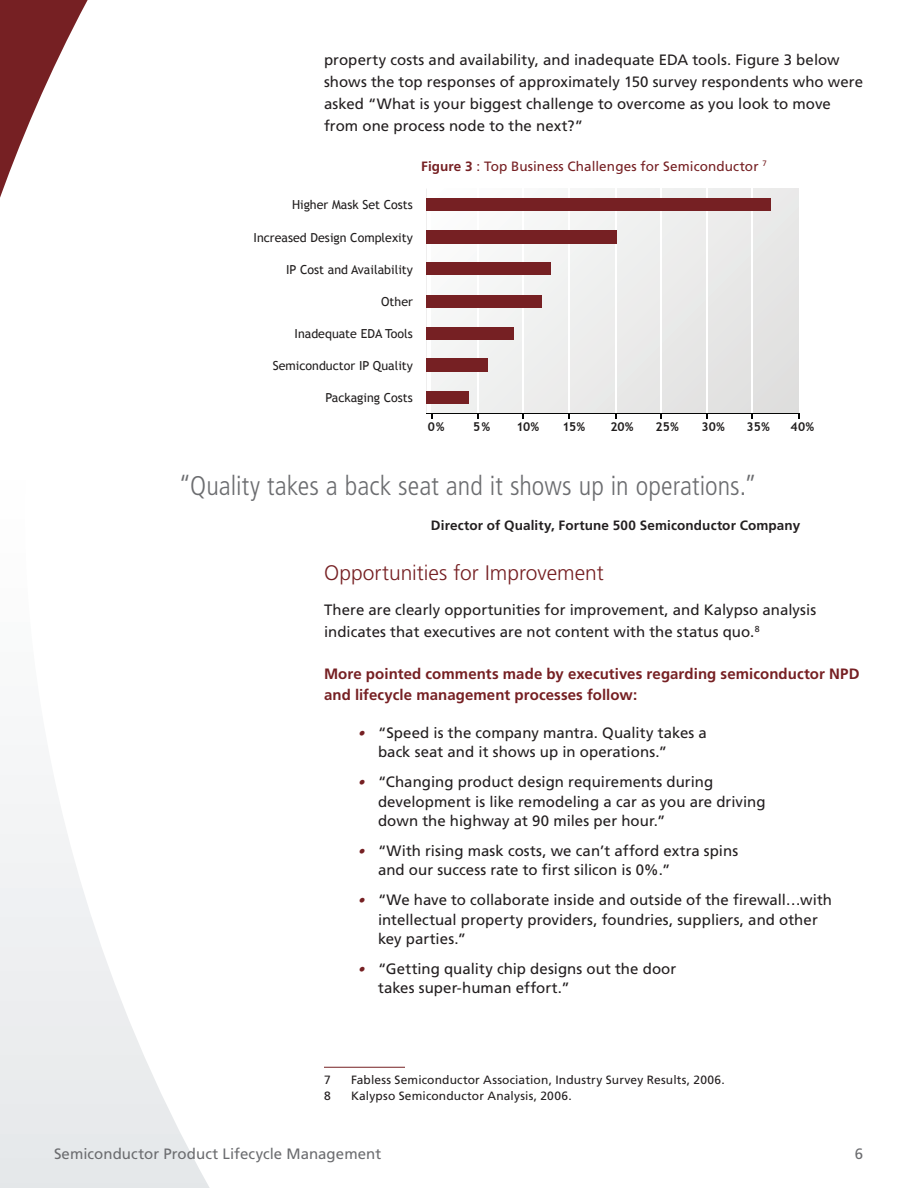
<style>
.page{position:relative;width:918px;height:1188px;background:#fff}
.page>*{position:absolute;margin:0;border:0;box-sizing:border-box;transform-origin:0 0}
.t1{font:300 condensed 27px "Frutiger LT Std";color:#6c6d70}
.SubHeading{font:300 21px "Frutiger LT Std";color:#762023}
.Bullets{font:15px/19.5px "Frutiger LT Std";letter-spacing:.005em;color:#231f20}
.Footnote{font:15px/21.8px "Frutiger LT Std";letter-spacing:.005em;color:#231f20}
.Body{font:15px/21.8px "Frutiger LT Std";letter-spacing:.005em;color:#231f20}
.Body-2{font:700 15px/21.8px "Frutiger LT Std";letter-spacing:.005em;color:#762023}
.t2{font:15px "Frutiger LT Std";letter-spacing:.005em;color:#6c6d70}
.QuoteByline{font:700 13.5px "Frutiger LT Std";letter-spacing:.01em;color:#231f20}
.t3{font:13.5px "Frutiger LT Std";letter-spacing:.01em;color:#762023}
.t4{font:12.45px "Trebuchet MS";color:#211e1e}
.t5{font:700 12.15px "Trebuchet MS";color:#211e1e}
.Footnote-2{font:12px "Frutiger LT Std";letter-spacing:.015em;color:#231f20}
.s1{font-weight:700}
.s2{font-family:"Helvetica Neue LT Std";font-weight:100;font-style:italic;font-stretch:expanded;font-size:13.5px;color:#762023}
</style>
<div class="page">
<svg style="left:0;top:775px;width:210px;height:413px"></svg>
<svg style="left:0;top:0;width:524px;height:419px"></svg>
<hr style="left:324px;top:1067px;width:81px;height:1px;background:#762023">
<svg style="left:432px;top:188px;width:366px;height:225px"></svg>
<hr style="left:478px;top:188px;width:1px;height:226px;background:#fff">
<hr style="left:523px;top:188px;width:1px;height:226px;background:#fff">
<hr style="left:568px;top:188px;width:1px;height:226px;background:#fff">
<hr style="left:615px;top:188px;width:1px;height:226px;background:#fff">
<hr style="left:660px;top:188px;width:1px;height:226px;background:#fff">
<hr style="left:707px;top:188px;width:1px;height:226px;background:#fff">
<hr style="left:751px;top:188px;width:1px;height:226px;background:#fff">
<div style="left:426px;top:392px;width:42px;height:12px;background:#762023"></div>
<div style="left:426px;top:359px;width:61px;height:13px;background:#762023"></div>
<div style="left:426px;top:327px;width:88px;height:13px;background:#762023"></div>
<div style="left:426px;top:295px;width:116px;height:13px;background:#762023"></div>
<div style="left:426px;top:262px;width:125px;height:13px;background:#762023"></div>
<div style="left:426px;top:230px;width:190px;height:14px;background:#762023"></div>
<div style="left:426px;top:199px;width:345px;height:12px;background:#762023"></div>
<hr style="left:431px;top:413px;width:368px;height:1px;background:#050605">
<svg style="left:426px;top:413px;width:6px;height:5px"></svg>
<p class="Footnote" style="left:324px;top:49px;width:541px">property costs and availability, and inadequate EDA tools. Figure 3 below shows the top responses of approximately 150 survey respondents who were asked “What is your biggest challenge to overcome as you look to move from one process node to the next?”</p>
<p class="t3" style="left:421px;top:158px;width:347px"><span class="s1">Figure 3</span> : Top Business Challenges for Semiconductor <sup>7</sup></p>
<p class="t4" style="left:292px;top:198px;width:122px">Higher Mask Set Costs</p>
<p class="t4" style="left:254px;top:230px;width:161px">Increased Design Complexity</p>
<p class="t4" style="left:286px;top:262px;width:128px">IP Cost and Availability</p>
<p class="t4" style="left:381px;top:294px;width:33px">Other</p>
<p class="t4" style="left:295px;top:326px;width:120px">Inadequate EDA Tools</p>
<p class="t4" style="left:273px;top:358px;width:142px">Semiconductor IP Quality</p>
<p class="t4" style="left:325px;top:390px;width:89px">Packaging Costs</p>
<p class="t5" style="left:428px;top:419px;width:18px">0%</p>
<p class="t5" style="left:473px;top:419px;width:18px">5%</p>
<p class="t5" style="left:516px;top:419px;width:24px">10%</p>
<p class="t5" style="left:562px;top:419px;width:24px">15%</p>
<p class="t5" style="left:610px;top:419px;width:25px">20%</p>
<p class="t5" style="left:656px;top:419px;width:25px">25%</p>
<p class="t5" style="left:702px;top:419px;width:25px">30%</p>
<p class="t5" style="left:747px;top:419px;width:25px">35%</p>
<p class="t5" style="left:791px;top:419px;width:25px">40%</p>
<p class="t1" style="left:178px;top:471px;width:580px">“Quality takes a back seat and it shows up in operations.”</p>
<p class="QuoteByline" style="left:431px;top:517px;width:371px">Director of Quality, Fortune 500 Semiconductor Company</p>
<p class="SubHeading" style="left:324px;top:560px;width:281px">Opportunities for Improvement</p>
<p class="Body" style="left:324px;top:599px;width:494px">There are clearly opportunities for improvement, and Kalypso analysis indicates that executives are not content with the status quo.<sup>8</sup></p>
<p class="Body-2" style="left:324px;top:663px;width:537px">More pointed comments made by executives regarding semiconductor NPD and lifecycle management processes follow:</p>
<p class="Bullets" style="left:378px;top:723px;width:330px;text-indent:-20px"><span class="s2">•</span> “Speed is the company mantra. Quality takes a back seat and it shows up in operations.”</p>
<p class="Bullets" style="left:378px;top:772px;width:389px;text-indent:-20px"><span class="s2">•</span> “Changing product design requirements during development is like remodeling a car as you are driving down the highway at 90 miles per hour.”</p>
<p class="Bullets" style="left:378px;top:841px;width:362px;text-indent:-20px"><span class="s2">•</span> “With rising mask costs, we can’t afford extra spins and our success rate to first silicon is 0%.”</p>
<p class="Bullets" style="left:378px;top:890px;width:456px;text-indent:-20px"><span class="s2">•</span> “We have to collaborate inside and outside of the firewall…with intellectual property providers, foundries, suppliers, and other key parties.”</p>
<p class="Bullets" style="left:378px;top:959px;width:300px;text-indent:-20px"><span class="s2">•</span> “Getting quality chip designs out the door takes super-human effort.”</p>
<p class="Footnote-2" style="left:324px;top:1073px;width:8px">7</p>
<p class="Footnote-2" style="left:351px;top:1073px;width:375px">Fabless Semiconductor Association, Industry Survey Results, 2006.</p>
<p class="Footnote-2" style="left:324px;top:1089px;width:8px">8</p>
<p class="Footnote-2" style="left:351px;top:1089px;width:222px">Kalypso Semiconductor Analysis, 2006.</p>
<p class="t2" style="left:54px;top:1145px;width:329px">Semiconductor Product Lifecycle Management</p>
<p class="t2" style="left:855px;top:1145px;width:10px">6</p>
</div>
